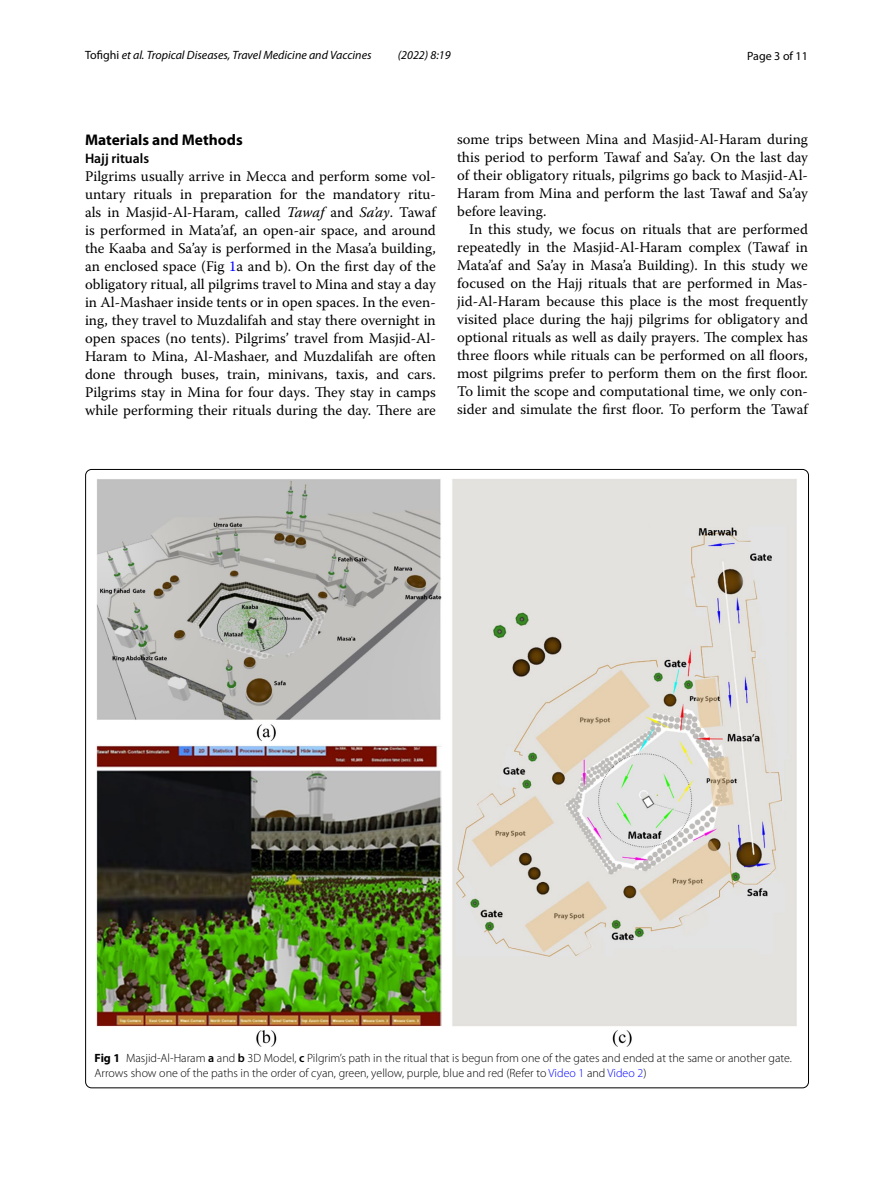
<style>
.page{position:relative;width:893px;height:1187px;background:#fff}
.page>*{position:absolute;margin:0;border:0;box-sizing:border-box;transform-origin:0 0}
.t1{font:700 15.45px "Myriad Pro";color:#000}
.t2{font:14.7px/18px "Warnock Pro";color:#000;text-align:justify}
.t3{font:600 13.8px "Myriad Pro";color:#000}
.t4{font:300 12px/15px "Myriad Pro";color:#000}
.t5{font:italic 12px "Myriad Pro";color:#000}
.t6{font:12px "Myriad Pro";color:#000}
.s1{font-style:normal}
.s2{font-style:italic}
.s3{color:#00f}
.s4{font-weight:700}
.s5{font-weight:600}
</style>
<div class="page">
<img style="left:97px;top:479px;width:700px;height:568px">
<p class="t5" style="left:85px;top:48px;width:288px"><span class="s1">Tofighi</span> et al. Tropical Diseases, Travel Medicine and Vaccines</p>
<p class="t5" style="left:398px;top:48px;width:54px">(2022) 8:19</p>
<p class="t6" style="left:747px;top:48px;width:62px">Page 3 of 11</p>
<p class="t1" style="left:85px;top:129px;width:159px">Materials and Methods</p>
<p class="t3" style="left:85px;top:149px;width:66px">Hajj rituals</p>
<p class="t2" style="left:85px;top:166px;width:352px">Pilgrims usually arrive in Mecca and perform some vol&shy;untary rituals in preparation for the mandatory ritu&shy;als in Masjid-Al-Haram, called <span class="s2">Tawaf</span> and <span class="s2">Sa’ay</span>. Tawaf is performed in Mata’af, an open-air space, and around the Kaaba and Sa’ay is performed in the Masa’a building, an enclosed space (Fig <span class="s3">1</span>a and b). On the first day of the obligatory ritual, all pilgrims travel to Mina and stay a day in Al-Mashaer inside tents or in open spaces. In the even&shy;ing, they travel to Muzdalifah and stay there overnight in open spaces (no tents). Pilgrims’ travel from Masjid-Al-Haram to Mina, Al-Mashaer, and Muzdalifah are often done through buses, train, minivans, taxis, and cars.<br>Pilgrims stay in Mina for four days. They stay in camps while performing their rituals during the day. There are</p>
<p class="t2" style="left:457px;top:130px;width:352px">some trips between Mina and Masjid-Al-Haram during this period to perform Tawaf and Sa’ay. On the last day of their obligatory rituals, pilgrims go back to Masjid-Al-Haram from Mina and perform the last Tawaf and Sa’ay before leaving.</p>
<p class="t2" style="left:457px;top:220px;width:352px;text-indent:12px">In this study, we focus on rituals that are performed repeatedly in the Masjid-Al-Haram complex (Tawaf in Mata’af and Sa’ay in Masa’a Building). In this study we focused on the Hajj rituals that are performed in Mas&shy;jid-Al-Haram because this place is the most frequently visited place during the hajj pilgrims for obligatory and optional rituals as well as daily prayers. The complex has three floors while rituals can be performed on all floors, most pilgrims prefer to perform them on the first floor.<br>To limit the scope and computational time, we only con&shy;sider and simulate the first floor. To perform the Tawaf</p>
<p class="t4" style="left:95px;top:1050px;width:699px"><span class="s4">Fig 1</span> Masjid-Al-Haram <span class="s5">a</span> and <span class="s5">b</span> 3D Model, <span class="s5">c</span> Pilgrim’s path in the ritual that is begun from one of the gates and ended at the same or another gate.<br>Arrows show one of the paths in the order of cyan, green, yellow, purple, blue and red (Refer to <span class="s3">Video 1</span> and <span class="s3">Video 2</span>)</p>
</div>
